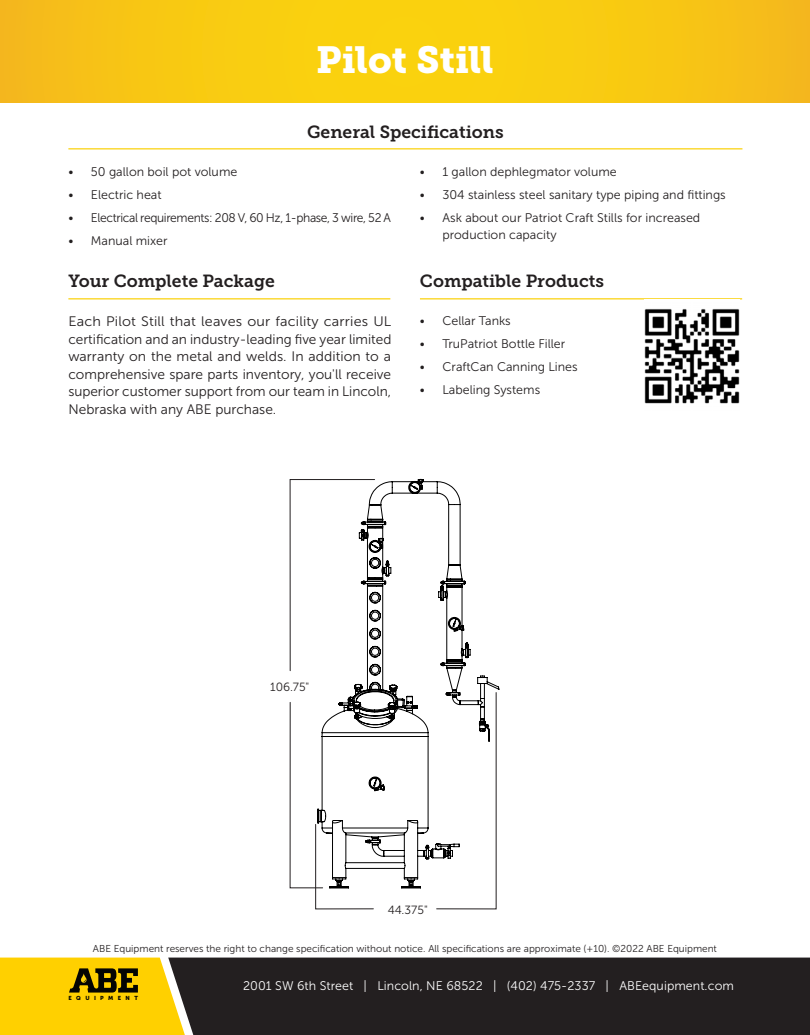
<style>
.page{position:relative;width:810px;height:1035px;background:#fff}
.page>*{position:absolute;margin:0;border:0;box-sizing:border-box;transform-origin:0 0}
.t1{font:37.5px "Museo Slab 900";color:#fff}
.t2{font:17.5px "Museo Slab 700";color:#231f20}
.Body_Primary{font:13.75px/17.5px "Museo Sans 300";color:#231f20;text-align:justify;scale:1.05 1}
.t3{font:12.5px/17.5px "Museo Sans 300";color:#231f20}
.t4{font:12.5px "Museo Sans 300";letter-spacing:.005em;color:#fff}
.t5{font:12.5px "Museo Sans 300";letter-spacing:-.03em;color:#231f20}
.t6{font:11.88px "Museo Sans 300";color:#231f20}
.t7{font:10px "Museo Sans 300";color:#231f20}
.t8{font:5.75px "Museo Sans 900";letter-spacing:.76em;color:#040503}
</style>
<div class="page">
<svg style="left:0;top:0;width:810px;height:103px;background:#f8c813"></svg>
<div style="left:185px;top:958px;width:625px;height:77px;background:#231f20"></div>
<svg style="left:0;top:958px;width:185px;height:77px;background:#e6bd0a"></svg>
<svg style="left:347px;top:479px;width:152px;height:409px"></svg>
<hr style="left:68px;top:298px;width:322px;height:1px;background:#fad20e">
<hr style="left:68px;top:148px;width:674px;height:1px;background:#fad20e">
<hr style="left:420px;top:298px;width:322px;height:1px;background:#fad20e">
<svg style="left:436px;top:692px;width:61px;height:218px"></svg>
<svg style="left:290px;top:479px;width:85px;height:192px"></svg>
<svg style="left:290px;top:702px;width:84px;height:208px"></svg>
<img style="left:645px;top:309px;width:94px;height:95px">
<p class="t1" style="left:316px;top:38px;width:179px">Pilot Still</p>
<p class="t2" style="left:307px;top:122px;width:198px">General Specifications</p>
<p class="t3" style="left:68px;top:163px;width:170px">• 50 gallon boil pot volume</p>
<p class="t3" style="left:68px;top:186px;width:95px">• Electric heat</p>
<p class="t5" style="left:68px;top:211px;width:324px">• Electrical requirements: 208 V, 60 Hz, 1-phase, 3 wire, 52 A</p>
<p class="t3" style="left:68px;top:232px;width:101px">• Manual mixer</p>
<p class="t3" style="left:420px;top:163px;width:198px">• 1 gallon dephlegmator volume</p>
<p class="t3" style="left:420px;top:186px;width:307px">• 304 stainless steel sanitary type piping and fittings</p>
<p class="t3" style="left:442px;top:209px;width:259px;text-indent:-22px">• Ask about our Patriot Craft Stills for increased production capacity</p>
<p class="t2" style="left:68px;top:271px;width:208px">Your Complete Package</p>
<p class="t2" style="left:420px;top:271px;width:186px">Compatible Products</p>
<p class="Body_Primary" style="left:68px;top:313px;width:309px">Each Pilot Still that leaves our facility carries UL certification and an industry-leading five year limited warranty on the metal and welds. In addition to a comprehensive spare parts inventory, you'll receive superior customer support from our team in Lincoln, Nebraska with any ABE purchase.</p>
<p class="t3" style="left:420px;top:312px;width:92px">• Cellar Tanks</p>
<p class="t3" style="left:420px;top:335px;width:147px">• TruPatriot Bottle Filler</p>
<p class="t3" style="left:420px;top:358px;width:159px">• CraftCan Canning Lines</p>
<p class="t3" style="left:420px;top:382px;width:122px">• Labeling Systems</p>
<p class="t6" style="left:270px;top:680px;width:41px">106.75"</p>
<p class="t6" style="left:388px;top:903px;width:41px">44.375"</p>
<p class="t7" style="left:93px;top:943px;width:626px">ABE Equipment reserves the right to change specification without notice. All specifications are approximate (+10). ©2022 ABE Equipment</p>
<p class="t8" style="left:69px;top:995px;width:71px">EQUIPMENT</p>
<p class="t4" style="left:243px;top:979px;width:492px">2001 SW 6th Street | Lincoln, NE 68522 | (402) 475-2337 | ABEequipment.com</p>
</div>
